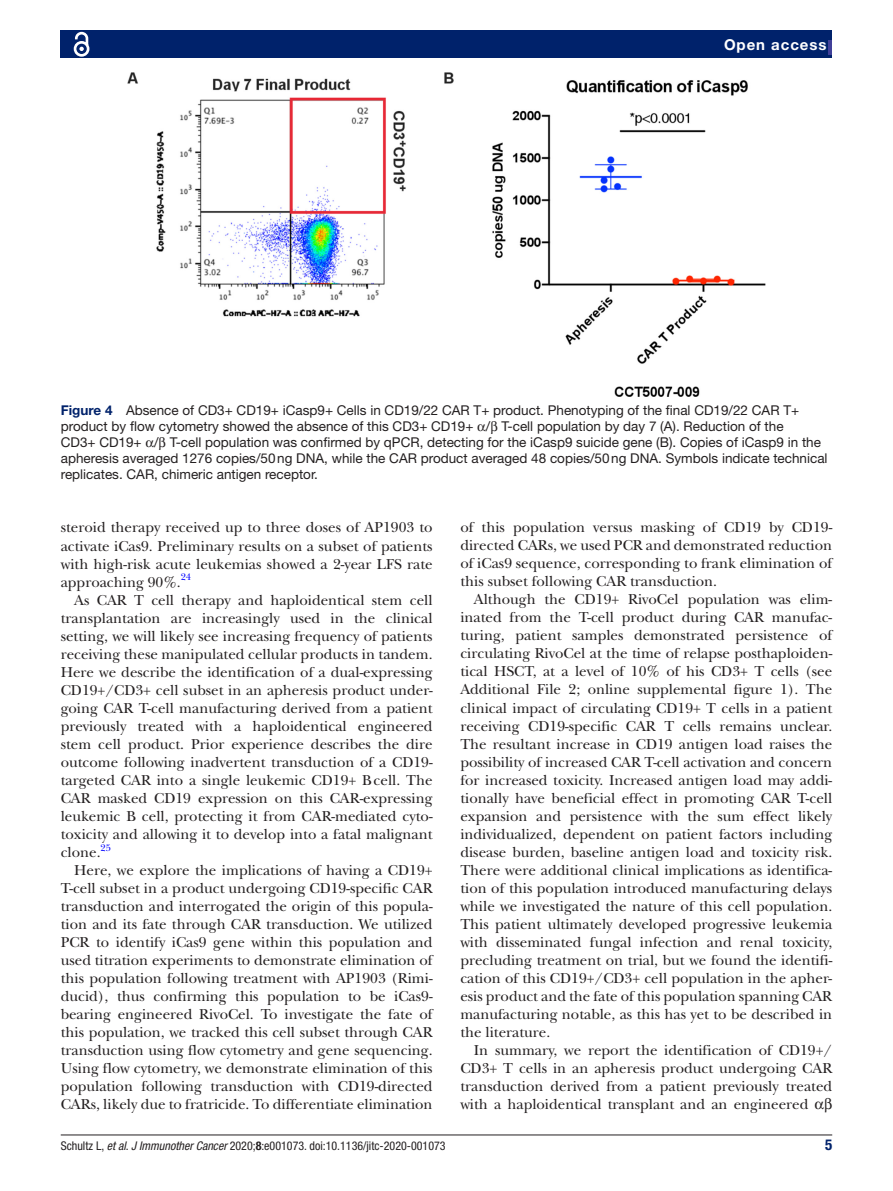
<style>
.page{position:relative;width:893px;height:1191px;background:#fff}
.page>*{position:absolute;margin:0;border:0;box-sizing:border-box;transform-origin:0 0}
.t1{font:15px/18px "New Baskerville";color:#231f20;text-align:justify}
.t2{font:700 15px "Helvetica Neue LT Std";letter-spacing:.065em;color:#fff}
.t3{font:700 condensed 15px "Helvetica Neue LT Std";color:#00226b}
.t4{font:13.5px/16.2px "Helvetica Neue LT Std";color:#231f20}
.t5{font:condensed 12px "Helvetica Neue LT Std";color:#231f20}
.t6{font:9.9px "New Baskerville";color:#00f}
.s1{font-weight:700;color:#00226b}
.s2{font-style:italic}
.s3{font-weight:700}
</style>
<div class="page">
<hr style="left:61px;top:1134px;width:771px;height:1px;background:#231f20">
<div style="left:61px;top:31px;width:771px;height:27px;background:#00226b"></div>
<hr style="left:828px;top:40px;width:4px;height:15px;background:#414099">
<svg style="left:73px;top:31px;width:17px;height:26px"></svg>
<img style="left:128px;top:73px;width:637px;height:324px">
<p class="t2" style="left:724px;top:35px;width:104px">Open access</p>
<p class="t4" style="left:61px;top:401px;width:768px"><span class="s1">Figure 4</span> Absence of CD3+ CD19+ iCasp9+ Cells in CD19/22 CAR T+ product. Phenotyping of the final CD19/22 CAR T+ product by flow cytometry showed the absence of this CD3+ CD19+ / T-cell population by day 7 (A). Reduction of the<br>CD3+ CD19+ / T-cell population was confirmed by qPCR, detecting for the iCasp9 suicide gene (B). Copies of iCasp9 in the apheresis averaged 1276 copies/50ng DNA, while the CAR product averaged 48 copies/50ng DNA. Symbols indicate technical replicates. CAR, chimeric antigen receptor.</p>
<p class="t1" style="left:61px;top:518px;width:373px">steroid therapy received up to three doses of AP1903 to activate iCas9. Preliminary results on a subset of patients with high-risk acute leukemias showed a 2-year LFS rate approaching 90%.</p>
<p class="t6" style="left:181px;top:571px;width:12px">24</p>
<p class="t1" style="left:61px;top:591px;width:373px;text-indent:14px">As CAR T cell therapy and haploidentical stem cell transplantation are increasingly used in the clinical setting, we will likely see increasing frequency of patients receiving these manipulated cellular products in tandem.<br>Here we describe the identification of a dual-expressing CD19+/CD3+ cell subset in an apheresis product under&shy;going CAR T-cell manufacturing derived from a patient previously treated with a haploidentical engineered stem cell product. Prior experience describes the dire outcome following inadvertent transduction of a CD19- targeted CAR into a single leukemic CD19+ Bcell. The CAR masked CD19 expression on this CAR-expressing leukemic B cell, protecting it from CAR-mediated cyto&shy;toxicity and allowing it to develop into a fatal malignant clone.<sup>25</sup></p>
<p class="t1" style="left:61px;top:861px;width:373px;text-indent:14px">Here, we explore the implications of having a CD19+ T-cell subset in a product undergoing CD19-specific CAR transduction and interrogated the origin of this popula&shy;tion and its fate through CAR transduction. We utilized PCR to identify iCas9 gene within this population and used titration experiments to demonstrate elimination of this population following treatment with AP1903 (Rimi&shy;ducid), thus confirming this population to be iCas9- bearing engineered RivoCel. To investigate the fate of this population, we tracked this cell subset through CAR transduction using flow cytometry and gene sequencing.<br>Using flow cytometry, we demonstrate elimination of this population following transduction with CD19-directed CARs, likely due to fratricide. To differentiate elimination</p>
<p class="t1" style="left:460px;top:518px;width:373px">of this population versus masking of CD19 by CD19- directed CARs, we used PCR and demonstrated reduction of iCas9 sequence, corresponding to frank elimination of this subset following CAR transduction.</p>
<p class="t1" style="left:460px;top:590px;width:373px;text-indent:14px">Although the CD19+ RivoCel population was elim&shy;inated from the T-cell product during CAR manufac&shy;turing, patient samples demonstrated persistence of circulating RivoCel at the time of relapse posthaploiden&shy;tical HSCT, at a level of 10% of his CD3+ T cells (see Additional File 2; online supplemental figure 1). The clinical impact of circulating CD19+ T cells in a patient receiving CD19-specific CAR T cells remains unclear.<br>The resultant increase in CD19 antigen load raises the possibility of increased CAR T-cell activation and concern for increased toxicity. Increased antigen load may addi&shy;tionally have beneficial effect in promoting CAR T-cell expansion and persistence with the sum effect likely individualized, dependent on patient factors including disease burden, baseline antigen load and toxicity risk.<br>There were additional clinical implications as identifica&shy;tion of this population introduced manufacturing delays while we investigated the nature of this cell population.<br>This patient ultimately developed progressive leukemia with disseminated fungal infection and renal toxicity, precluding treatment on trial, but we found the identifi&shy;cation of this CD19+/CD3+ cell population in the apher&shy;esis product and the fate of this population spanning CAR manufacturing notable, as this has yet to be described in the literature.</p>
<p class="t1" style="left:460px;top:1041px;width:373px;text-indent:14px">In summary, we report the identification of CD19+/ CD3+ T cells in an apheresis product undergoing CAR transduction derived from a patient previously treated with a haploidentical transplant and an engineered</p>
<p class="t5" style="left:61px;top:1138px;width:386px">Schultz L, <span class="s2">et al</span>. <span class="s2">J Immunother Cancer</span> 2020;<span class="s3">8</span>:e001073. doi:10.1136/jitc-2020-001073</p>
<p class="t3" style="left:825px;top:1135px;width:9px">5</p>
</div>
